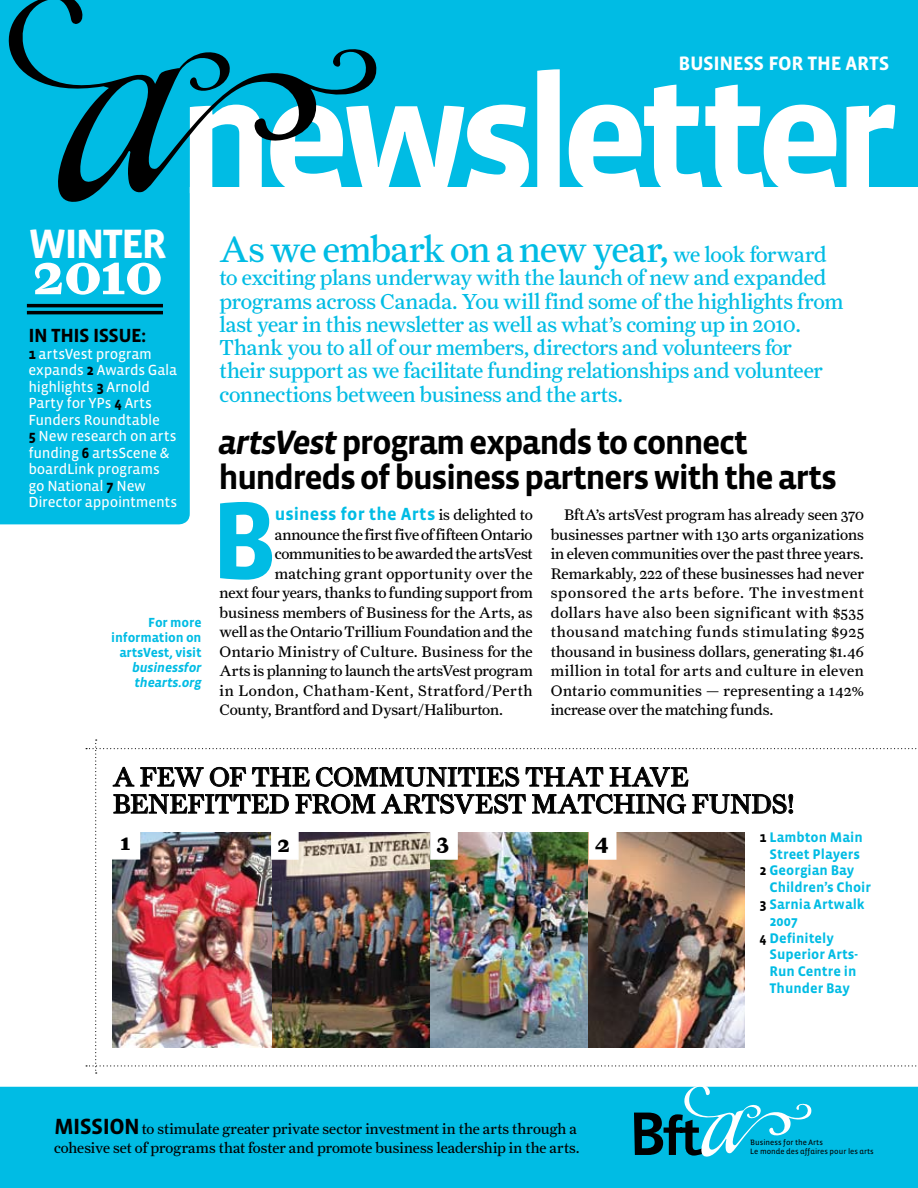
<style>
.page{position:relative;width:918px;height:1188px;background:#fff}
.page>*{position:absolute;margin:0;border:0;box-sizing:border-box;transform-origin:0 0}
.t1{font:700 166.5px "Vista Sans";letter-spacing:-.07em;color:#fff}
.t2{font:700 112.65px "Vista Sans";color:#00bce4}
.t3{font:700 57px "Farnham Text";color:#fff}
.t4{font:700 42px "Vista Sans";color:#fff}
.t5{font:36.75px "Farnham Text";letter-spacing:-.015em;color:#00bce4}
.t6{font:700 34.5px/34.5px "Vista Sans";letter-spacing:-.045em;color:#000}
.t7{font:27px "Farnham Text";color:#000}
.t8{font:700 22.5px "Farnham Text";color:#000}
.t9{font:21.75px/23.2px "Farnham Text";letter-spacing:-.01em;color:#00bce4}
.t10{font:700 19.95px "Vista Sans";letter-spacing:-.02em;color:#fff}
.t11{font:700 19.5px "Vista Sans";letter-spacing:-.03em;color:#000}
.t12{font:700 18px "Vista Sans";letter-spacing:.01em;color:#00bce4}
.t13{font:15.3px/19.5px "Farnham Text";letter-spacing:.005em;color:#000;text-align:justify}
.t14{font:15.3px "Farnham Text";letter-spacing:.035em;color:#000}
.t15{font:15.3px "Farnham Text";letter-spacing:-.02em;color:#000}
.t16{font:15.3px "Farnham Text";letter-spacing:.025em;color:#000}
.t17{font:15px/16.5px "Vista Sans Reg";letter-spacing:-.015em;color:#fff}
.t18{font:15px/19.5px "Farnham Text";letter-spacing:-.005em;color:#000}
.t19{font:700 14.25px "Vista Sans";color:#00bce4}
.t20{font:700 13.5px/15px "Vista Sans";letter-spacing:-.01em;color:#00bce4;text-align:right}
.t21{font:italic 700 13.5px/15px "Vista Sans";letter-spacing:-.01em;color:#00bce4}
.t22{font:7.95px/9.4px "Vista Sans Alt Reg";color:#000}
.s1{font-family:"Vista Sans";font-weight:700;color:#000}
.s2{font-size:21.75px}
.s3{font-style:italic}
.s4{font-family:"Farnham Text";font-weight:400;font-size:15.3px;color:#000}
.s5{color:#000}
.s6{font-family:"Vista Sans";font-weight:700;font-size:22.5px}
</style>
<div class="page">
<div style="left:0;top:187px;width:190px;height:337px;background:#00bce4"></div>
<div style="left:0;top:0;width:918px;height:187px;background:#00bce4"></div>
<div style="left:0;top:1087px;width:918px;height:101px;background:#00bce4"></div>
<svg style="left:5px;top:0;width:372px;height:203px"></svg>
<svg style="left:633px;top:1086px;width:179px;height:71px;background:#1caccb"></svg>
<hr style="left:27px;top:304px;width:136px;height:3px;background:#000">
<hr style="left:27px;top:311px;width:136px;height:3px;background:#000">
<img style="left:86px;top:740px;width:831px;height:334px">
<h3 class="t10" style="left:679px;top:53px;width:212px">Busin ess for the Arts</h3>
<h1 class="t1" style="left:177px;top:52px;width:724px">newsletter</h1>
<h3 class="t4" style="left:28px;top:223px;width:141px">Winter</h3>
<h3 class="t3" style="left:33px;top:240px;width:130px">2010</h3>
<p class="t11" style="left:28px;top:326px;width:120px">IN this Issue:</p>
<p class="t17" style="left:28px;top:346px;width:150px"><span class="s1">1</span> artsVest program expands <span class="s1">2</span> Awards Gala highlights <span class="s1">3</span> Arnold<br>Party for YPs <span class="s1">4</span> Arts<br>Funders Roundtable<br><span class="s1">5</span> New research on arts funding <span class="s1">6</span> artsScene &amp; boardLink programs go National <span class="s1">7</span> New<br>Director appointments</p>
<p class="t20" style="left:111px;top:615px;width:92px">For more information on artsVest, visit</p>
<p class="t21" style="left:132px;top:660px;width:71px">businessfor thearts.org</p>
<h3 class="t5" style="left:220px;top:227px;width:609px">As we embark on a new year, <span class="s2">we look forward</span></h3>
<p class="t9" style="left:220px;top:266px;width:625px">to exciting plans underway with the launch of new and expanded programs across Canada. You will find some of the highlights from last year in this newsletter as well as what’s coming up in 2010.<br>Thank you to all of our members, directors and volunteers for<br>their support as we facilitate funding relationships and volunteer connections between business and the arts.</p>
<h3 class="t6" style="left:219px;top:426px;width:620px"><span class="s3">artsVest</span> program expands to connect hundreds of business partners with the arts</h3>
<h2 class="t2" style="left:210px;top:483px;width:69px">B</h2>
<p class="t12" style="left:275px;top:505px;width:260px">usiness for the Arts <span class="s4">is delighted to</span></p>
<p class="t13" style="left:275px;top:524px;width:259px">announce the first five of fifteen Ontario</p>
<p class="t15" style="left:275px;top:545px;width:260px">communities to be awarded the artsVest</p>
<p class="t16" style="left:275px;top:564px;width:260px">matching grant opportunity over the</p>
<p class="t13" style="left:220px;top:583px;width:315px">next four years, thanks to funding support from</p>
<p class="t13" style="left:220px;top:602px;width:315px">business members of Business for the Arts, as</p>
<p class="t13" style="left:220px;top:622px;width:315px">well as the Ontario Trillium Foundation and the</p>
<p class="t13" style="left:220px;top:641px;width:315px">Ontario Ministry of Culture. Business for the</p>
<p class="t13" style="left:220px;top:661px;width:315px">Arts is planning to launch the artsVest program</p>
<p class="t14" style="left:220px;top:681px;width:315px">in London, Chatham-Kent, Stratford/Perth</p>
<p class="t13" style="left:220px;top:700px;width:285px">County, Brantford and Dysart/Haliburton.</p>
<p class="t13" style="left:551px;top:505px;width:315px;text-indent:13px">BftA’s artsVest program has already seen 370 businesses partner with 130 arts organizations in eleven communities over the past three years.<br>Remarkably, 222 of these businesses had never sponsored the arts before. The investment dollars have also been significant with $535 thousand matching funds stimulating $925 thousand in business dollars, generating $1.46 million in total for arts and culture in eleven Ontario communities — representing a 142% increase over the matching funds.</p>
<h3 class="t7" style="left:113px;top:761px;width:226px">A few of the comm</h3>
<h3 class="t7" style="left:405px;top:761px;width:142px">unities that</h3>
<h3 class="t7" style="left:609px;top:761px;width:21px">hav</h3>
<h3 class="t7" style="left:670px;top:761px;width:20px">e</h3>
<h3 class="t7" style="left:113px;top:788px;width:203px">benefitted from</h3>
<h3 class="t7" style="left:381px;top:788px;width:20px">arts</h3>
<h3 class="t7" style="left:454px;top:788px;width:99px">Vest match</h3>
<h3 class="t7" style="left:635px;top:788px;width:161px">ing funds!</h3>
<h3 class="t8" style="left:121px;top:828px;width:11px">1</h3>
<h3 class="t8" style="left:278px;top:830px;width:13px">2</h3>
<h3 class="t8" style="left:437px;top:829px;width:14px">3</h3>
<h3 class="t8" style="left:595px;top:828px;width:15px">4</h3>
<p class="t19" style="left:760px;top:830px;width:105px"><span class="s5">1</span> Lambton Main</p>
<p class="t19" style="left:769px;top:847px;width:92px">Street Players</p>
<p class="t19" style="left:760px;top:863px;width:96px"><span class="s5">2</span> Georgian Bay</p>
<p class="t19" style="left:769px;top:880px;width:103px">Children’s Choir</p>
<p class="t19" style="left:760px;top:897px;width:107px"><span class="s5">3</span> Sarnia Artwalk</p>
<p class="t19" style="left:769px;top:914px;width:30px">2007</p>
<p class="t19" style="left:760px;top:931px;width:76px"><span class="s5">4</span> Definitely</p>
<p class="t19" style="left:769px;top:947px;width:90px">Superior Arts-</p>
<p class="t19" style="left:769px;top:964px;width:88px">Run Centre in</p>
<p class="t19" style="left:769px;top:981px;width:82px">Thunder Bay</p>
<p class="t18" style="left:54px;top:1119px;width:527px"><span class="s6">mission</span> to stimulate greater private sector investment in the arts through a cohesive set of programs that foster and promote business leadership in the arts.</p>
<p class="t22" style="left:750px;top:1138px;width:125px">Business for the Arts<br>Le monde des affaires pour les arts</p>
</div>
